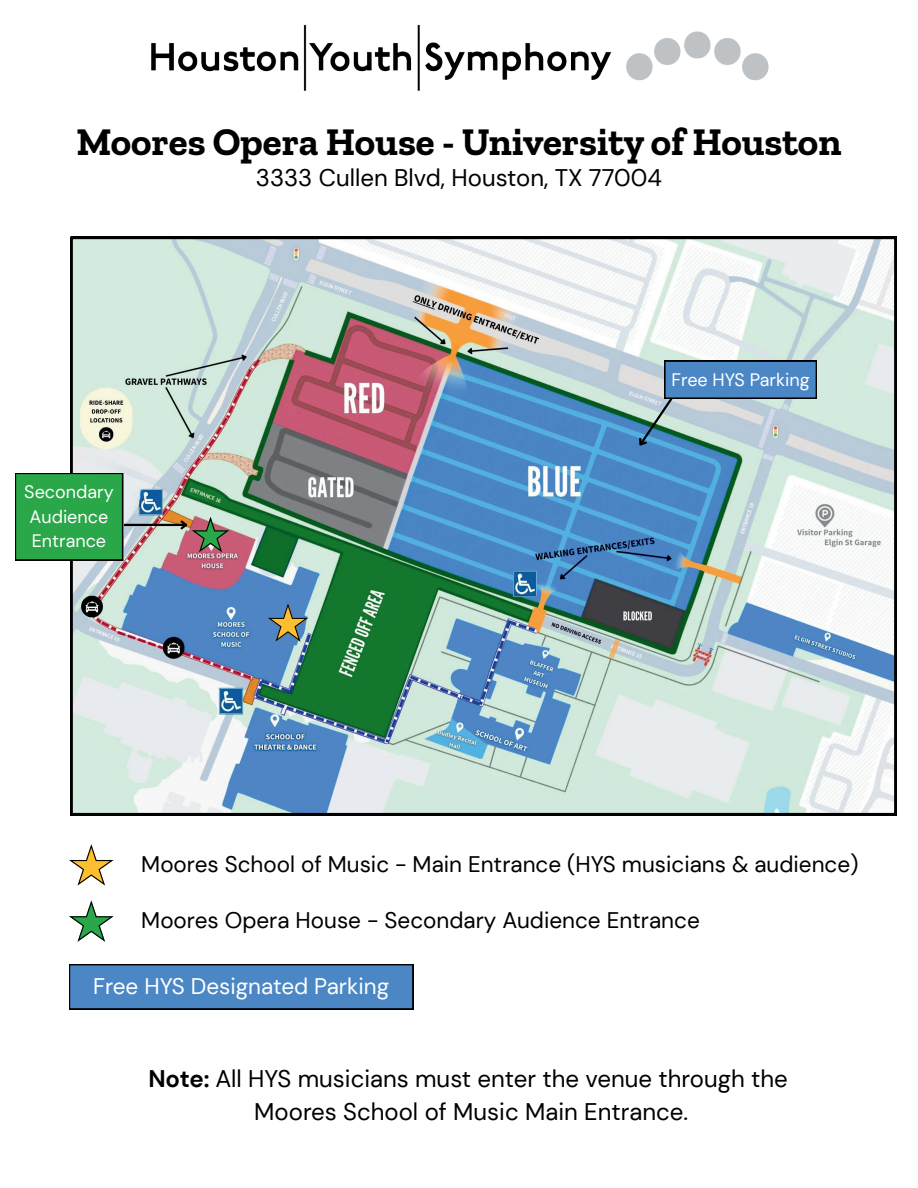
<style>
.page{position:relative;width:918px;height:1188px;background:#fff}
.page>*{position:absolute;margin:0;border:0;box-sizing:border-box;transform-origin:0 0}
.t1{font:700 39px "Zilla Slab";color:#000}
.t2{font:24px/32.5px "DM Sans";color:#000;text-align:center}
.t3{font:22.5px "DM Sans";color:#000}
.t4{font:22.5px "DM Sans";color:#fff}
.t5{font:18px/24.8px "DM Sans";color:#fff}
.s1{font-weight:700}
</style>
<div class="page">
<img style="left:151px;top:24px;width:618px;height:67px">
<svg style="left:69px;top:844px;width:45px;height:42px"></svg>
<svg style="left:69px;top:900px;width:45px;height:42px"></svg>
<svg style="left:69px;top:964px;width:344px;height:45px;background:#467eba"></svg>
<svg style="left:71px;top:237px;width:825px;height:578px;background:#a6bcc2"></svg>
<svg style="left:268px;top:603px;width:40px;height:39px;background:#788b8d"></svg>
<hr style="left:89px;top:524px;width:97px;height:2px;background:#000">
<svg style="left:178px;top:517px;width:51px;height:35px;background:#9a7b70"></svg>
<svg style="left:15px;top:473px;width:108px;height:87px;background:#279f45"></svg>
<svg style="left:637px;top:361px;width:179px;height:87px;background:#89abc5"></svg>
<h1 class="t1" style="left:77px;top:120px;width:766px">Moores Opera House - University of Houston</h1>
<p class="t2" style="left:256px;top:161px;width:408px">3333 Cullen Blvd, Houston, TX 77004</p>
<p class="t5" style="left:24px;top:479px;width:91px">Secondary<br>Audience<br>Entrance</p>
<p class="t5" style="left:672px;top:367px;width:140px">Free HYS Parking</p>
<p class="t3" style="left:141px;top:850px;width:719px">Moores School of Music - Main Entrance (HYS musicians &amp; audience)</p>
<p class="t3" style="left:141px;top:906px;width:560px">Moores Opera House - Secondary Audience Entrance</p>
<p class="t4" style="left:93px;top:972px;width:298px">Free HYS Designated Parking</p>
<p class="t2" style="left:148px;top:1062px;width:641px"><span class="s1">Note:</span> All HYS musicians must enter the venue through the<br>Moores School of Music Main Entrance.</p>
</div>
